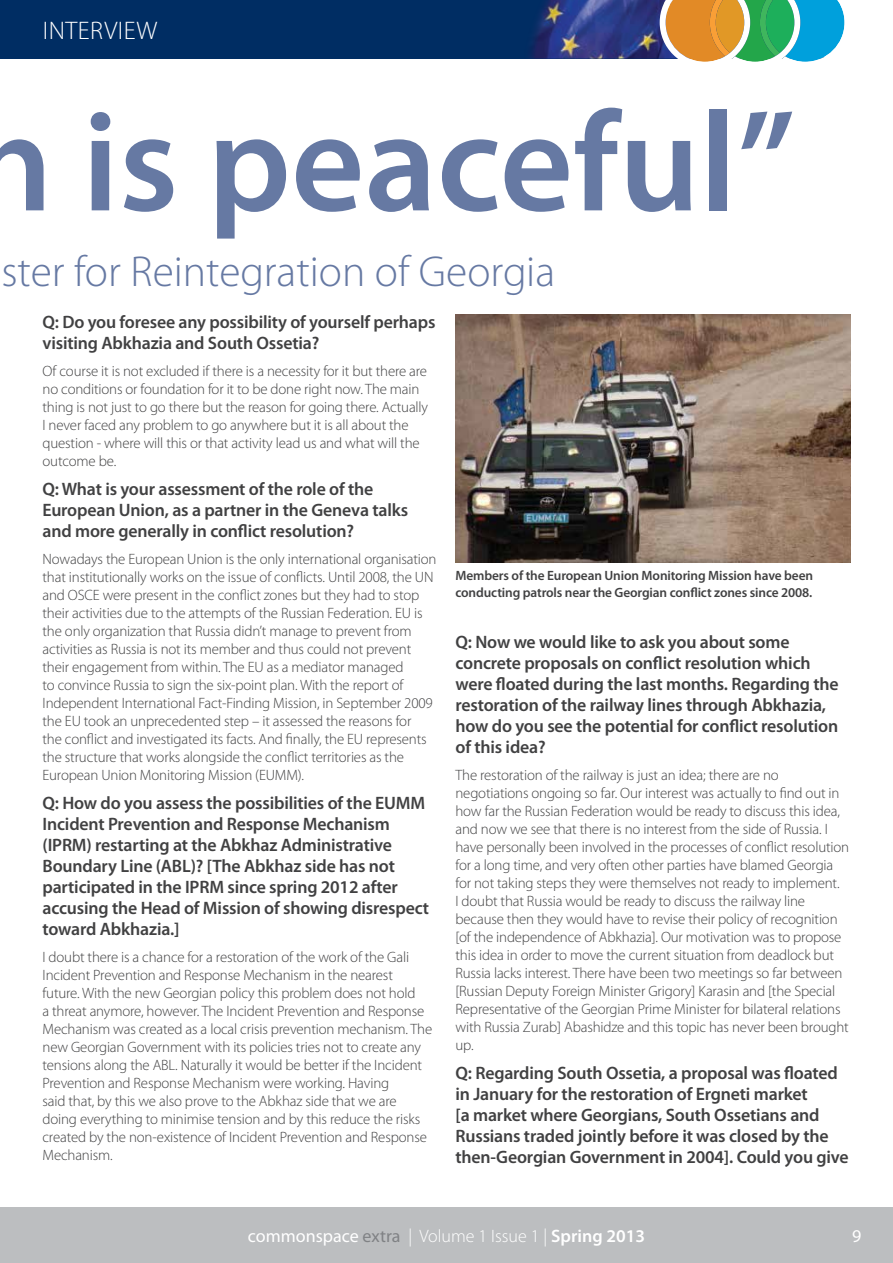
<style>
.page{position:relative;width:893px;height:1263px;background:#fff}
.page>*{position:absolute;margin:0;border:0;box-sizing:border-box;transform-origin:0 0}
.t1{font:600 142.5px "Myriad Pro";color:#6679a3}
.t2{font:300 43.5px "Myriad Pro";color:#6679a3}
.t3{font:300 25.5px "Myriad Pro";color:#fff}
.t4{font:600 18px/21px "Myriad Pro";letter-spacing:-.01em;color:#414142}
.t5{font:300 18px "Myriad Pro";color:#fff}
.t6{font:18px "Myriad Pro";color:#fff}
.t7{font:300 15px/18px "Myriad Pro";letter-spacing:-.01em;color:#414142}
.t8{font:600 13.5px/16.5px "Myriad Pro";letter-spacing:-.01em;color:#414142}
.s1{font-weight:400}
.s2{font-weight:400;color:#808285}
.s3{font-weight:600}
</style>
<div class="page">
<div style="left:0;top:0;width:823px;height:59px;background:#002d63"></div>
<div style="left:0;top:1208px;width:893px;height:55px;background:#bcbec0"></div>
<img style="left:530px;top:0;width:130px;height:59px">
<svg style="left:660px;top:0;width:185px;height:62px;background:#85aa81"></svg>
<img style="left:455px;top:315px;width:395px;height:247px">
<h3 class="t3" style="left:43px;top:16px;width:14px">interview</h3>
<h1 class="t1" style="left:-29px;top:84px;width:826px">h is peaceful”</h1>
<h2 class="t2" style="left:1px;top:248px;width:555px">ster for Reintegration of Georgia</h2>
<p class="t4" style="left:43px;top:312px;width:394px">Q: Do you foresee any possibility of yourself perhaps visiting Abkhazia and South Ossetia?</p>
<p class="t7" style="left:43px;top:362px;width:387px">Of course it is not excluded if there is a necessity for it but there are no conditions or foundation for it to be done right now. The main thing is not just to go there but the reason for going there. Actually I never faced any problem to go anywhere but it is all about the question - where will this or that activity lead us and what will the outcome be.</p>
<p class="t4" style="left:43px;top:479px;width:367px">Q: What is your assessment of the role of the<br>European Union, as a partner in the Geneva talks and more generally in conflict resolution?</p>
<p class="t7" style="left:43px;top:550px;width:396px">Nowadays the European Union is the only international organisation that institutionally works on the issue of conflicts. Until 2008, the UN and OSCE were present in the conflict zones but they had to stop their activities due to the attempts of the Russian Federation. EU is the only organization that Russia didn’t manage to prevent from activities as Russia is not its member and thus could not prevent their engagement from within. The EU as a mediator managed<br>to convince Russia to sign the six-point plan. With the report of Independent International Fact-Finding Mission, in September 2009 the EU took an unprecedented step – it assessed the reasons for<br>the conflict and investigated its facts. And finally, the EU represents the structure that works alongside the conflict territories as the European Union Monitoring Mission (EUMM).</p>
<p class="t4" style="left:43px;top:793px;width:388px">Q: How do you assess the possibilities of the EUMM Incident Prevention and Response Mechanism (IPRM) restarting at the Abkhaz Administrative Boundary Line (ABL)? [The Abkhaz side has not participated in the IPRM since spring 2012 after accusing the Head of Mission of showing disrespect toward Abkhazia.]</p>
<p class="t7" style="left:43px;top:948px;width:391px">I doubt there is a chance for a restoration of the work of the Gali Incident Prevention and Response Mechanism in the nearest future. With the new Georgian policy this problem does not hold<br>a threat anymore, however. The Incident Prevention and Response Mechanism was created as a local crisis prevention mechanism. The new Georgian Government with its policies tries not to create any tensions along the ABL. Naturally it would be better if the Incident Prevention and Response Mechanism were working. Having<br>said that, by this we also prove to the Abkhaz side that we are doing everything to minimise tension and by this reduce the risks created by the non-existence of Incident Prevention and Response Mechanism.</p>
<p class="t8" style="left:455px;top:568px;width:359px">Members of the European Union Monitoring Mission have been conducting patrols near the Georgian conflict zones since 2008.</p>
<p class="t4" style="left:455px;top:632px;width:385px">Q: Now we would like to ask you about some concrete proposals on conflict resolution which were floated during the last months. Regarding the restoration of the railway lines through Abkhazia, how do you see the potential for conflict resolution of this idea?</p>
<p class="t7" style="left:455px;top:766px;width:395px">The restoration of the railway is just an idea; there are no negotiations ongoing so far. Our interest was actually to find out in how far the Russian Federation would be ready to discuss this idea, and now we see that there is no interest from the side of Russia. I have personally been involved in the processes of conflict resolution for a long time, and very often other parties have blamed Georgia for not taking steps they were themselves not ready to implement.<br>I doubt that Russia would be ready to discuss the railway line because then they would have to revise their policy of recognition [of the independence of Abkhazia]. Our motivation was to propose this idea in order to move the current situation from deadlock but Russia lacks interest. There have been two meetings so far between [Russian Deputy Foreign Minister Grigory] Karasin and [the Special Representative of the Georgian Prime Minister for bilateral relations with Russia Zurab] Abashidze and this topic has never been brought up.</p>
<p class="t4" style="left:455px;top:1063px;width:395px">Q: Regarding South Ossetia, a proposal was floated in January for the restoration of Ergneti market<br>[a market where Georgians, South Ossetians and Russians traded jointly before it was closed by the then-Georgian Government in 2004]. Could you give</p>
<p class="t5" style="left:248px;top:1226px;width:399px"><span class="s1">commonspace</span> <span class="s2">extra</span> | Volume 1 Issue 1 | <span class="s3">Spring 2013</span></p>
<p class="t6" style="left:852px;top:1226px;width:11px">9</p>
</div>
